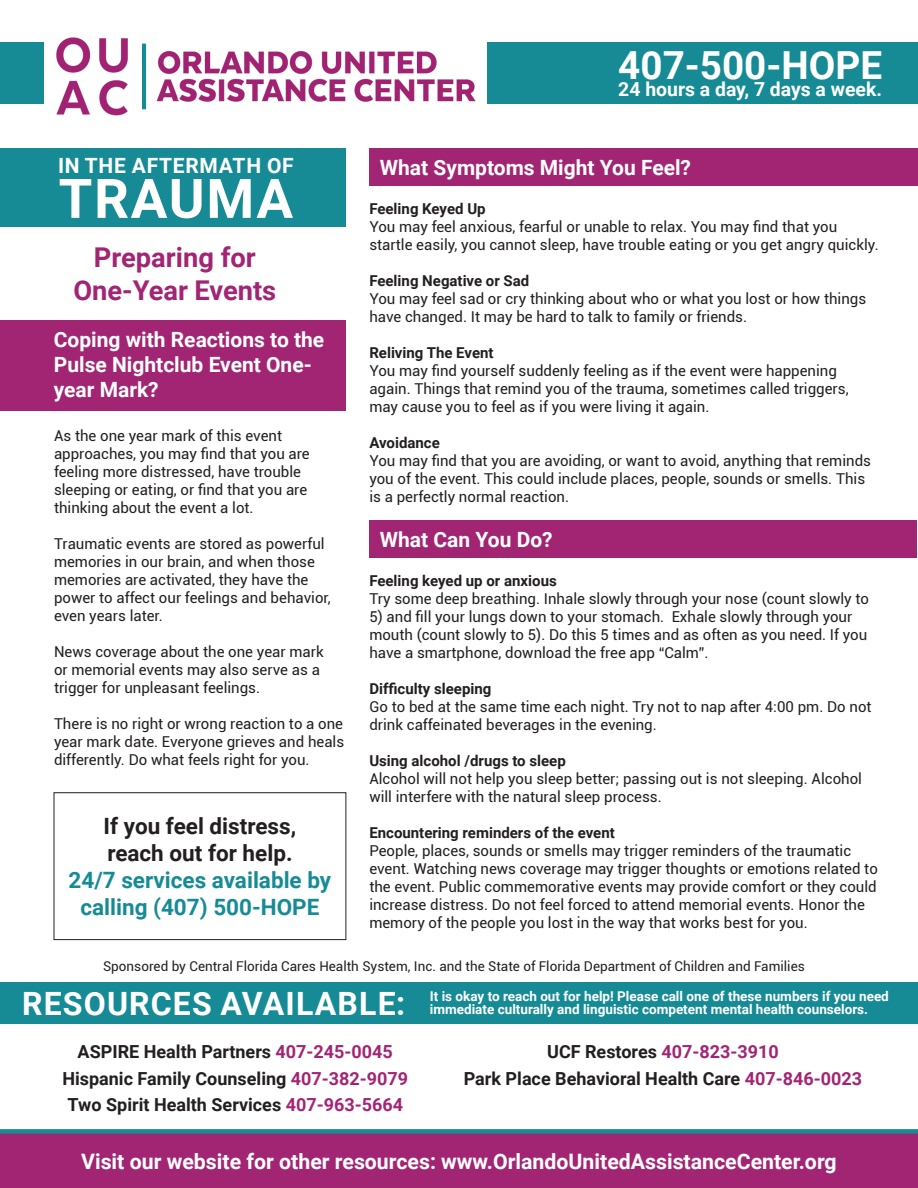
<style>
.page{position:relative;width:918px;height:1188px;background:#fff}
.page>*{position:absolute;margin:0;border:0;box-sizing:border-box;transform-origin:0 0}
.t1{font:700 54.6px "Roboto";letter-spacing:.03em;color:#fff}
.t2{font:700 38.7px "Roboto";color:#fff}
.t3{font:700 32.1px "Roboto";letter-spacing:.035em;color:#fff}
.t4{font:700 27.3px/32.7px "Roboto";color:#a22574;text-align:center}
.t5{font:700 22.5px/27px "Roboto";color:#168b96;text-align:center}
.t6{font:700 22.5px "Roboto";color:#231f20}
.t7{font:700 21.3px "Roboto";color:#fff}
.t8{font:700 21px/25.2px "Roboto";color:#fff}
.t9{font:700 21px "Roboto";letter-spacing:.035em;color:#fff}
.t10{font:700 19.35px "Roboto";color:#fff}
.t11{font:700 18px "Roboto";color:#231f20}
.t12{font:700 18px "Roboto";color:#a22574}
.t13{font:15px/18px "Roboto";color:#231f20}
.t14{font:700 15px "Roboto";color:#231f20}
.t15{font:700 13.5px/12.8px "Roboto";color:#fff}
.t16{font:13.5px "Roboto";color:#231f20}
.s1{color:#a22574}
.s2{color:#231f20}
</style>
<div class="page">
<svg style="left:0;top:1129px;width:918px;height:59px;background:#972d76"></svg>
<img style="left:56px;top:37px;width:420px;height:79px">
<div style="left:487px;top:42px;width:431px;height:61px;background:#168b96"></div>
<div style="left:0;top:42px;width:43px;height:61px;background:#168b96"></div>
<div style="left:0;top:982px;width:918px;height:42px;background:#168b96"></div>
<div style="left:369px;top:148px;width:549px;height:38px;background:#a22574"></div>
<div style="left:369px;top:520px;width:548px;height:38px;background:#a22574"></div>
<div style="left:0;top:148px;width:346px;height:79px;background:#168b96"></div>
<div style="left:0;top:320px;width:346px;height:90px;background:#a22574"></div>
<div style="left:54px;top:793px;width:292px;height:147px;border:1px solid #231f20"></div>
<p class="t2" style="left:618px;top:38px;width:265px">407-500-HOPE</p>
<p class="t9" style="left:58px;top:151px;width:237px">IN THE AFTERMATH OF</p>
<p class="t1" style="left:59px;top:160px;width:236px">TRAUMA</p>
<p class="t4" style="left:73px;top:240px;width:204px">Preparing for<br>One-Year Events</p>
<p class="t8" style="left:54px;top:326px;width:272px">Coping with Reactions to the<br>Pulse Nightclub Event One&shy;year Mark?</p>
<p class="t13" style="left:54px;top:427px;width:257px">As the one year mark of this event approaches, you may find that you are feeling more distressed, have trouble sleeping or eating, or find that you are thinking about the event a lot.</p>
<p class="t13" style="left:54px;top:535px;width:278px">Traumatic events are stored as powerful memories in our brain, and when those memories are activated, they have the power to affect our feelings and behavior, even years later.</p>
<p class="t13" style="left:54px;top:643px;width:271px">News coverage about the one year mark or memorial events may also serve as a trigger for unpleasant feelings.</p>
<p class="t13" style="left:54px;top:715px;width:292px;text-align:justify">There is no right or wrong reaction to a one year mark date. Everyone grieves and heals differently. Do what feels right for you.</p>
<p class="t6" style="left:104px;top:810px;width:194px">If you feel distress,</p>
<p class="t6" style="left:107px;top:837px;width:187px">reach out for help.</p>
<p class="t5" style="left:69px;top:866px;width:264px">24/7 services available by calling (407) 500-HOPE</p>
<p class="t10" style="left:618px;top:75px;width:265px">24 hours a day, 7 days a week.</p>
<p class="t8" style="left:380px;top:154px;width:313px">What Symptoms Might You Feel?</p>
<p class="t14" style="left:369px;top:199px;width:118px">Feeling Keyed Up</p>
<p class="t13" style="left:369px;top:218px;width:511px">You may feel anxious, fearful or unable to relax. You may find that you startle easily, you cannot sleep, have trouble eating or you get angry quickly.</p>
<p class="t14" style="left:369px;top:271px;width:162px">Feeling Negative or Sad</p>
<p class="t13" style="left:369px;top:290px;width:498px">You may feel sad or cry thinking about who or what you lost or how things have changed. It may be hard to talk to family or friends.</p>
<p class="t14" style="left:369px;top:343px;width:126px">Reliving The Event</p>
<p class="t13" style="left:369px;top:362px;width:481px">You may find yourself suddenly feeling as if the event were happening again. Things that remind you of the trauma, sometimes called triggers, may cause you to feel as if you were living it again.</p>
<p class="t14" style="left:369px;top:433px;width:72px">Avoidance</p>
<p class="t13" style="left:369px;top:452px;width:503px">You may find that you are avoiding, or want to avoid, anything that reminds you of the event. This could include places, people, sounds or smells. This is a perfectly normal reaction.</p>
<p class="t8" style="left:380px;top:526px;width:174px">What Can You Do?</p>
<p class="t14" style="left:369px;top:571px;width:189px">Feeling keyed up or anxious</p>
<p class="t13" style="left:369px;top:589px;width:501px">Try some deep breathing. Inhale slowly through your nose (count slowly to</p>
<p class="t13" style="left:369px;top:607px;width:499px">5) and fill your lungs down to your stomach. Exhale slowly through your mouth (count slowly to 5). Do this 5 times and as often as you need. If you have a smartphone, download the free app “Calm”.</p>
<p class="t14" style="left:369px;top:679px;width:124px">Difficulty sleeping</p>
<p class="t13" style="left:369px;top:697px;width:504px">Go to bed at the same time each night. Try not to nap after 4:00 pm. Do not drink caffeinated beverages in the evening.</p>
<p class="t14" style="left:369px;top:751px;width:198px">Using alcohol /drugs to sleep</p>
<p class="t13" style="left:369px;top:769px;width:494px">Alcohol will not help you sleep better; passing out is not sleeping. Alcohol will interfere with the natural sleep process.</p>
<p class="t14" style="left:369px;top:823px;width:247px">Encountering reminders of the event</p>
<p class="t13" style="left:369px;top:841px;width:510px">People, places, sounds or smells may trigger reminders of the traumatic event. Watching news coverage may trigger thoughts or emotions related to the event. Public commemorative events may provide comfort or they could increase distress. Do not feel forced to attend memorial events. Honor the memory of the people you lost in the way that works best for you.</p>
<p class="t16" style="left:103px;top:957px;width:703px">Sponsored by Central Florida Cares Health System, Inc. and the State of Florida Department of Children and Families</p>
<p class="t3" style="left:22px;top:981px;width:385px">RESOURCES AVAILABLE:</p>
<p class="t15" style="left:430px;top:990px;width:461px">It is okay to reach out for help! Please call one of these numbers if you need immediate culturally and linguistic competent mental health counselors.</p>
<p class="t11" style="left:78px;top:1039px;width:317px">ASPIRE Health Partners <span class="s1">407-245-0045</span></p>
<p class="t11" style="left:62px;top:1066px;width:347px">Hispanic Family Counseling <span class="s1">407-382-9079</span></p>
<p class="t11" style="left:68px;top:1092px;width:337px">Two Spirit Health Services <span class="s1">407-963-5664</span></p>
<p class="t12" style="left:547px;top:1039px;width:233px"><span class="s2">UCF Restores</span> 407-823-3910</p>
<p class="t11" style="left:464px;top:1066px;width:400px">Park Place Behavioral Health Care <span class="s1">407-846-0023</span></p>
<p class="t7" style="left:81px;top:1147px;width:757px">Visit our website for other resources: www.OrlandoUnitedAssistanceCenter.org</p>
</div>
